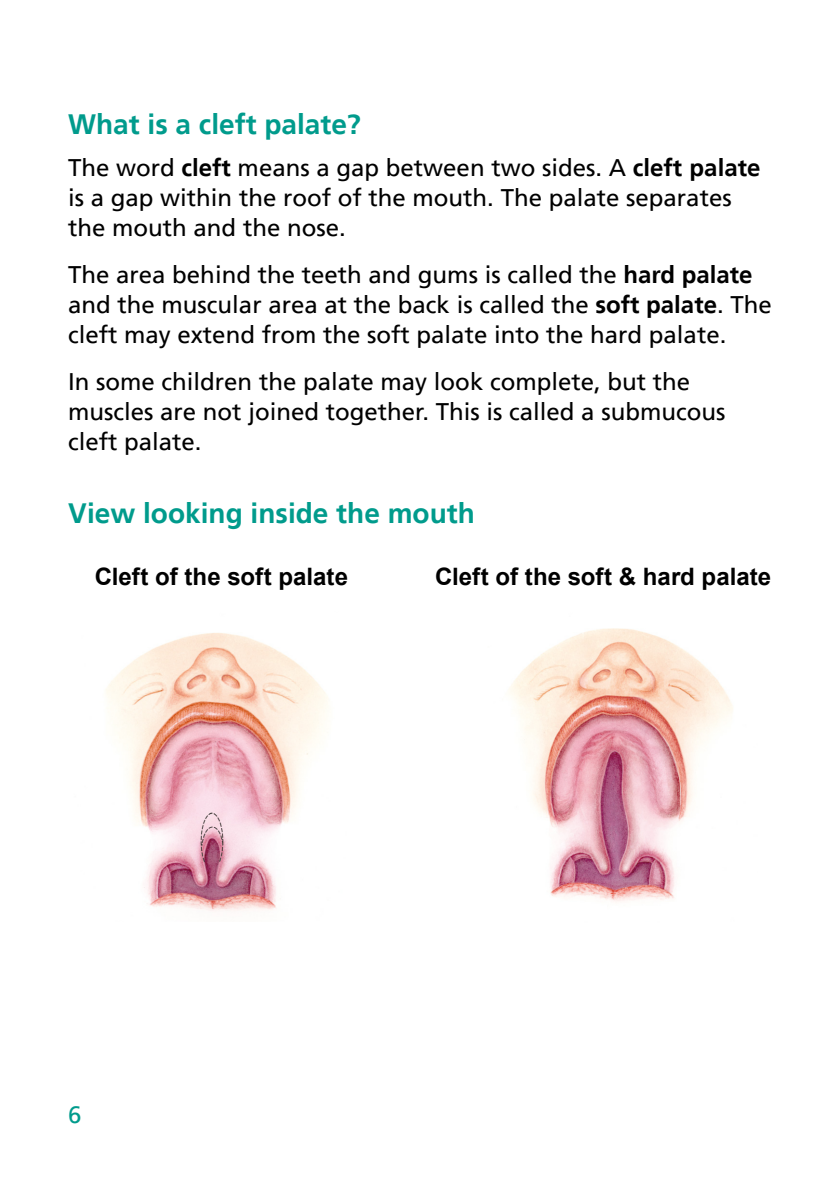
<style>
.page{position:relative;width:840px;height:1191px;background:#fff}
.page>*{position:absolute;margin:0;border:0;box-sizing:border-box;transform-origin:0 0}
.t1{font:700 28px "Frutiger LT";color:#009b8c}
.t2{font:24px/30px "Frutiger LT";color:#000}
.t3{font:700 24px "Arial";color:#000}
.t4{font:24px "Frutiger LT";color:#009b8c}
.s1{font-weight:700}
</style>
<div class="page">
<img style="left:106px;top:633px;width:222px;height:278px">
<img style="left:509px;top:628px;width:224px;height:274px">
<p class="t1" style="left:68px;top:108px;width:294px">What is a cleft palate?</p>
<p class="t2" style="left:68px;top:153px;width:693px">The word <span class="s1">cleft</span> means a gap between two sides. A <span class="s1">cleft palate </span>is a gap within the roof of the mouth. The palate separates the mouth and the nose.</p>
<p class="t2" style="left:68px;top:260px;width:704px">The area behind the teeth and gums is called the <span class="s1">hard palate </span>and the muscular area at the back is called the <span class="s1">soft palate</span>. The cleft may extend from the soft palate into the hard palate.</p>
<p class="t2" style="left:68px;top:367px;width:658px">In some children the palate may look complete, but the muscles are not joined together. This is called a submucous cleft palate.</p>
<p class="t1" style="left:68px;top:497px;width:408px">View looking inside the mouth</p>
<p class="t3" style="left:95px;top:560px;width:254px">Cleft of the soft palate</p>
<p class="t3" style="left:435px;top:560px;width:337px">Cleft of the soft &amp; hard palate</p>
<p class="t4" style="left:68px;top:1101px;width:15px">6</p>
</div>
